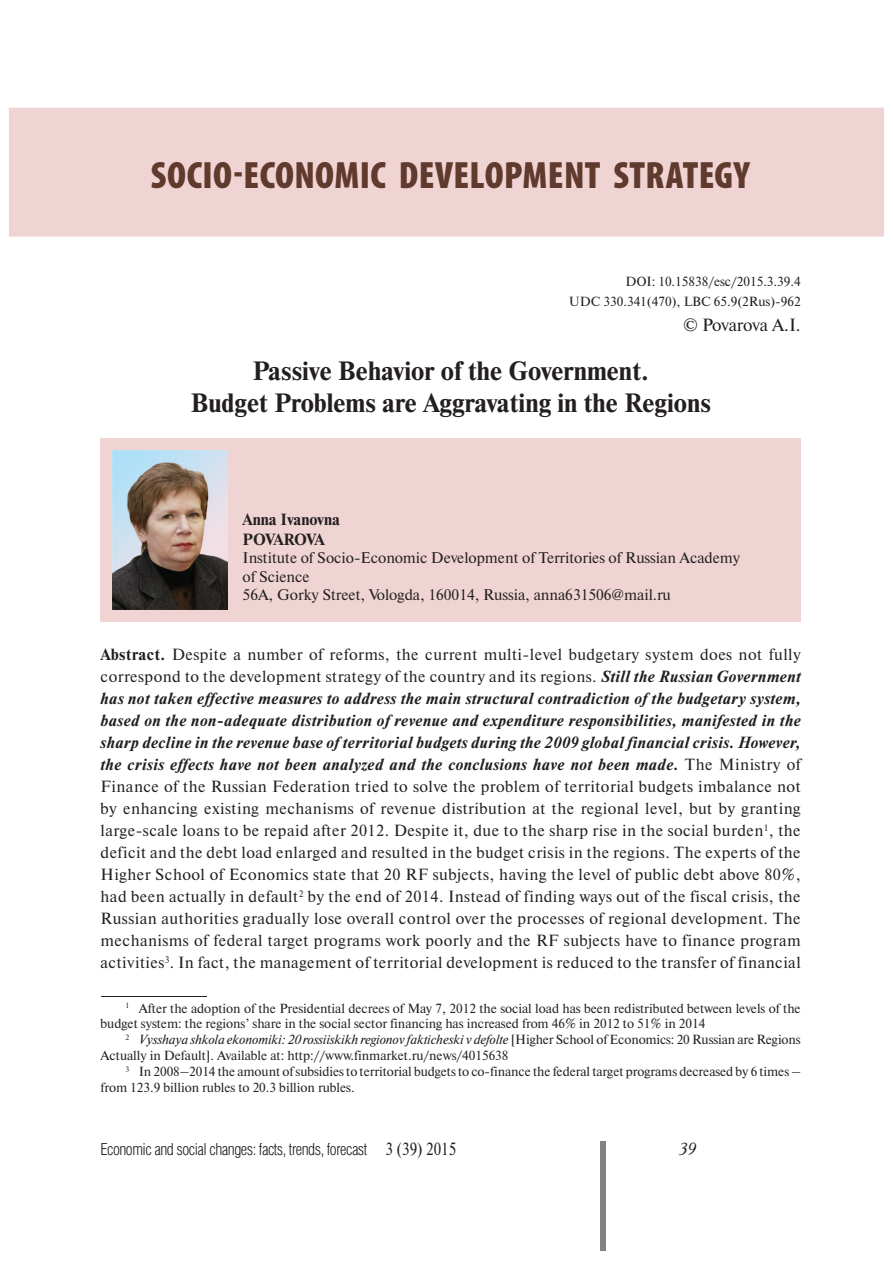
<style>
.page{position:relative;width:893px;height:1263px;background:#fff}
.page>*{position:absolute;margin:0;border:0;box-sizing:border-box;transform-origin:0 0}
.t1{font:900 condensed 38.25px "Myriad Pro";letter-spacing:.01em;color:#5f3a2d}
.t2{font:700 26.4px/31.8px "Newton C";color:#231f20;text-align:center}
.t3{font:17.7px "Newton C";letter-spacing:-.025em;color:#231f20}
.t4{font:italic 17.7px "Academy";color:#231f20}
.t5{font:300 16.65px "Helios Cond";letter-spacing:-.03em;color:#231f20}
.t6{font:16.2px/22px "Newton C";letter-spacing:.03em;color:#231f20;text-align:justify}
.t7{font:700 16.2px/19.4px "Newton C";color:#231f20}
.t8{font:15.45px/18.5px "Newton C";color:#231f20}
.t9{font:13.2px/15.9px "Newton C";color:#231f20}
.s1{font-weight:700}
.s2{font-weight:700;font-style:italic}
.s3{font-style:italic}
.s4{font-family:"Newton C";font-weight:400;font-size:17.7px}
</style>
<div class="page">
<div style="left:600px;top:1141px;width:6px;height:109px;background:#808285"></div>
<div style="left:100px;top:438px;width:701px;height:184px;background:#f0d4d4"></div>
<div style="left:9px;top:108px;width:875px;height:129px;background:#f0d4d4"></div>
<hr style="left:101px;top:997px;width:105px;height:1px;background:#231f20">
<img style="left:113px;top:451px;width:115px;height:158px">
<h1 class="t1" style="left:151px;top:162px;width:600px">SOCIO-ECONOMIC DEVELOPMENT STRATEGY</h1>
<p class="t9" style="left:569px;top:272px;width:233px;line-height:20.1px;text-align:right">DOI: 10.15838/esc/2015.3.39.4<br>UDC 330.341(470), LBC 65.9(2Rus)-962</p>
<p class="t3" style="left:683px;top:319px;width:119px">© Povarova A.I.</p>
<h2 class="t2" style="left:190px;top:357px;width:522px">Passive Behavior of the Government.<br>Budget Problems are Aggravating in the Regions</h2>
<p class="t7" style="left:243px;top:511px;width:99px">Anna Ivanovna<br>POVAROVA</p>
<p class="t8" style="left:243px;top:550px;width:499px">Institute of Socio-Economic Development of Territories of Russian Academy of Science<br>56A, Gorky Street, Vologda, 160014, Russia, anna631506@mail.ru</p>
<p class="t6" style="left:101px;top:644px;width:702px"><span class="s1">Abstract.</span> Despite a number of reforms, the current multi-level budgetary system does not fully correspond to the development strategy of the country and its regions. <span class="s2">Still the Russian Government has not taken effective measures to address the main structural contradiction of the budgetary system, based on the non-adequate distribution of revenue and expenditure responsibilities, manifested in the sharp decline in the revenue base of territorial budgets during the 2009 global financial crisis. However, the crisis effects have not been analyzed and the conclusions have not been made.</span> The Ministry of Finance of the Russian Federation tried to solve the problem of territorial budgets imbalance not by enhancing existing mechanisms of revenue distribution at the regional level, but by granting large-scale loans to be repaid after 2012. Despite it, due to the sharp rise in the social burden<sup>1</sup>, the deficit and the debt load enlarged and resulted in the budget crisis in the regions. The experts of the Higher School of Economics state that 20 RF subjects, having the level of public debt above 80%, had been actually in default<sup>2</sup> by the end of 2014. Instead of finding ways out of the fiscal crisis, the Russian authorities gradually lose overall control over the processes of regional development. The mechanisms of federal target programs work poorly and the RF subjects have to finance program activities<sup>3</sup>. In fact, the management of territorial development is reduced to the transfer of financial</p>
<p class="t9" style="left:101px;top:1001px;width:702px;text-indent:25px"><sup>1</sup> After the adoption of the Presidential decrees of May 7, 2012 the social load has been redistributed between levels of the budget system: the regions’ share in the social sector financing has increased from 46% in 2012 to 51% in 2014</p>
<p class="t9" style="left:101px;top:1033px;width:702px;text-indent:25px"><sup>2</sup> <span class="s3">Vysshaya shkola ekonomiki: 20 rossiiskikh regionov fakticheski v defolte</span> [Higher School of Economics: 20 Russian are Regions<br>Actually in Default]. Available at: http://www.finmarket.ru/news/4015638</p>
<p class="t9" style="left:101px;top:1065px;width:702px;text-indent:25px"><sup>3</sup> In 2008–2014 the amount of subsidies to territorial budgets to co-finance the federal target programs decreased by 6 times – from 123.9 billion rubles to 20.3 billion rubles.</p>
<p class="t5" style="left:101px;top:1143px;width:357px">Economic and social changes: facts, trends, forecast <span class="s4">3 (39) 2015</span></p>
<p class="t4" style="left:679px;top:1141px;width:19px">39</p>
</div>
